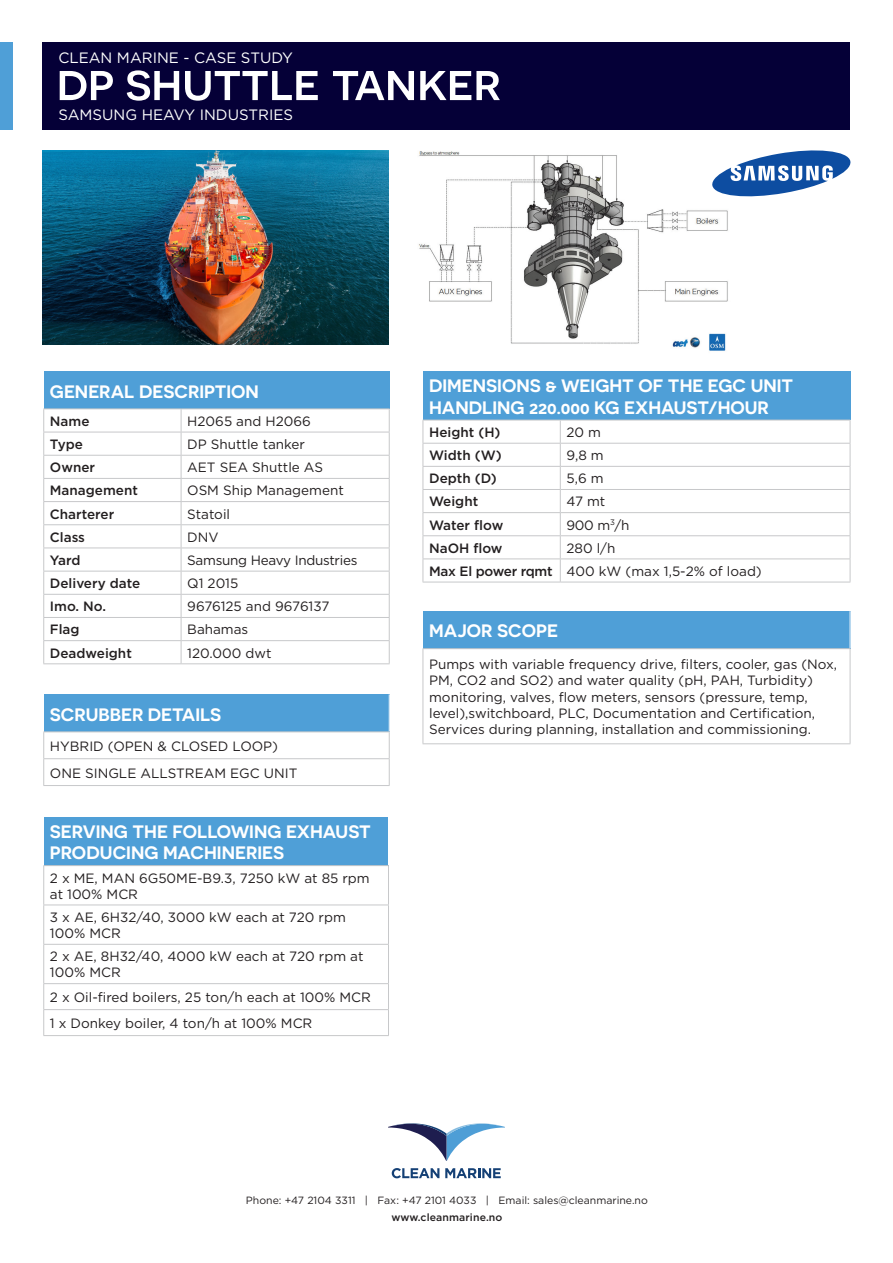
<style>
.page{position:relative;width:893px;height:1263px;background:#fff}
.page>*{position:absolute;margin:0;border:0;box-sizing:border-box;transform-origin:0 0}
.t1{font:500 51.9px "Novecentosanswide";letter-spacing:-.02em;color:#fff}
.t2{font:600 18px/21.6px "Novecentosanswide";color:#fff}
.t3{font:15px "Gotham";color:#fff}
.t4{font:13.5px/16.2px "Gotham";color:#231f20}
.t5{font:500 13.5px "Gotham";color:#231f20}
.t6{font:13.5px "Gotham";letter-spacing:-.02em;color:#231f20}
.t7{font:500 13.5px "Gotham";letter-spacing:-.02em;color:#231f20}
.t8{font:10.5px "Gotham";color:#231f20}
.t9{font:500 10.5px "Gotham";letter-spacing:.01em;color:#231f20}
</style>
<div class="page">
<div style="left:0;top:43px;width:13px;height:87px;background:#4f9fd7"></div>
<div style="left:43px;top:43px;width:807px;height:87px;background:#050037"></div>
<div style="left:44px;top:371px;width:345px;height:38px;background:#4f9fd7"></div>
<hr style="left:43px;top:432px;width:138px;height:1px;background:#c7c8ca">
<hr style="left:181px;top:432px;width:209px;height:1px;background:#c7c8ca">
<hr style="left:43px;top:455px;width:138px;height:1px;background:#c7c8ca">
<hr style="left:181px;top:455px;width:209px;height:1px;background:#c7c8ca">
<hr style="left:43px;top:478px;width:138px;height:1px;background:#c7c8ca">
<hr style="left:181px;top:478px;width:209px;height:1px;background:#c7c8ca">
<hr style="left:43px;top:501px;width:138px;height:1px;background:#c7c8ca">
<hr style="left:181px;top:501px;width:209px;height:1px;background:#c7c8ca">
<hr style="left:43px;top:524px;width:138px;height:1px;background:#c7c8ca">
<hr style="left:181px;top:524px;width:209px;height:1px;background:#c7c8ca">
<hr style="left:43px;top:548px;width:138px;height:1px;background:#c7c8ca">
<hr style="left:181px;top:548px;width:209px;height:1px;background:#c7c8ca">
<hr style="left:43px;top:571px;width:138px;height:1px;background:#c7c8ca">
<hr style="left:181px;top:571px;width:209px;height:1px;background:#c7c8ca">
<hr style="left:43px;top:594px;width:138px;height:1px;background:#c7c8ca">
<hr style="left:181px;top:594px;width:209px;height:1px;background:#c7c8ca">
<hr style="left:43px;top:617px;width:138px;height:1px;background:#c7c8ca">
<hr style="left:181px;top:617px;width:209px;height:1px;background:#c7c8ca">
<hr style="left:43px;top:640px;width:138px;height:1px;background:#c7c8ca">
<hr style="left:181px;top:640px;width:209px;height:1px;background:#c7c8ca">
<svg style="left:181px;top:409px;width:1px;height:254px"></svg>
<hr style="left:43px;top:663px;width:138px;height:1px;background:#c7c8ca">
<hr style="left:181px;top:663px;width:209px;height:1px;background:#c7c8ca">
<hr style="left:43px;top:408px;width:138px;height:1px;background:#c7c8ca">
<hr style="left:181px;top:408px;width:209px;height:1px;background:#c7c8ca">
<svg style="left:43px;top:409px;width:1px;height:254px"></svg>
<svg style="left:389px;top:409px;width:1px;height:254px"></svg>
<div style="left:44px;top:817px;width:344px;height:49px;background:#4f9fd7"></div>
<hr style="left:388px;top:866px;width:1px;height:38px;background:#c7c8ca">
<hr style="left:43px;top:904px;width:346px;height:1px;background:#c7c8ca">
<hr style="left:388px;top:905px;width:1px;height:39px;background:#c7c8ca">
<hr style="left:43px;top:944px;width:346px;height:1px;background:#c7c8ca">
<hr style="left:388px;top:945px;width:1px;height:38px;background:#c7c8ca">
<hr style="left:43px;top:983px;width:346px;height:1px;background:#c7c8ca">
<hr style="left:43px;top:1009px;width:346px;height:1px;background:#c7c8ca">
<svg style="left:388px;top:984px;width:1px;height:51px"></svg>
<hr style="left:43px;top:1035px;width:346px;height:1px;background:#c7c8ca">
<hr style="left:43px;top:865px;width:346px;height:1px;background:#c7c8ca">
<hr style="left:43px;top:866px;width:1px;height:38px;background:#c7c8ca">
<hr style="left:43px;top:905px;width:1px;height:39px;background:#c7c8ca">
<hr style="left:43px;top:945px;width:1px;height:38px;background:#c7c8ca">
<svg style="left:43px;top:984px;width:1px;height:51px"></svg>
<div style="left:423px;top:611px;width:427px;height:38px;background:#4f9fd7"></div>
<hr style="left:850px;top:649px;width:1px;height:94px;background:#c7c8ca">
<hr style="left:423px;top:743px;width:427px;height:1px;background:#c7c8ca">
<hr style="left:423px;top:648px;width:427px;height:1px;background:#c7c8ca">
<hr style="left:423px;top:649px;width:1px;height:94px;background:#c7c8ca">
<div style="left:423px;top:371px;width:427px;height:49px;background:#4f9fd7"></div>
<svg style="left:424px;top:421px;width:426px;height:161px"></svg>
<hr style="left:423px;top:420px;width:137px;height:1px;background:#c7c8ca">
<hr style="left:560px;top:420px;width:290px;height:1px;background:#c7c8ca">
<hr style="left:423px;top:443px;width:137px;height:1px;background:#c7c8ca">
<hr style="left:560px;top:443px;width:290px;height:1px;background:#c7c8ca">
<hr style="left:423px;top:466px;width:137px;height:1px;background:#c7c8ca">
<hr style="left:560px;top:466px;width:290px;height:1px;background:#c7c8ca">
<hr style="left:423px;top:489px;width:137px;height:1px;background:#c7c8ca">
<hr style="left:560px;top:489px;width:290px;height:1px;background:#c7c8ca">
<hr style="left:423px;top:512px;width:137px;height:1px;background:#c7c8ca">
<hr style="left:560px;top:512px;width:290px;height:1px;background:#c7c8ca">
<hr style="left:423px;top:535px;width:137px;height:1px;background:#c7c8ca">
<hr style="left:560px;top:535px;width:290px;height:1px;background:#c7c8ca">
<hr style="left:423px;top:558px;width:137px;height:1px;background:#c7c8ca">
<svg style="left:423px;top:420px;width:1px;height:162px"></svg>
<hr style="left:560px;top:558px;width:290px;height:1px;background:#c7c8ca">
<svg style="left:560px;top:420px;width:1px;height:162px"></svg>
<svg style="left:850px;top:420px;width:1px;height:162px"></svg>
<hr style="left:423px;top:582px;width:137px;height:1px;background:#c7c8ca">
<hr style="left:560px;top:582px;width:290px;height:1px;background:#c7c8ca">
<div style="left:44px;top:694px;width:345px;height:38px;background:#4f9fd7"></div>
<hr style="left:43px;top:731px;width:347px;height:1px;background:#c7c8ca">
<svg style="left:43px;top:732px;width:347px;height:53px"></svg>
<hr style="left:43px;top:785px;width:347px;height:1px;background:#c7c8ca">
<img style="left:419px;top:151px;width:322px;height:200px">
<img style="left:43px;top:150px;width:345px;height:195px">
<svg style="left:392px;top:1168px;width:47px;height:10px"></svg>
<svg style="left:445px;top:1168px;width:56px;height:10px"></svg>
<svg style="left:388px;top:1123px;width:117px;height:38px"></svg>
<svg style="left:712px;top:150px;width:138px;height:46px"></svg>
<p class="t3" style="left:58px;top:49px;width:236px">CLEAN MARINE - CASE STUDY</p>
<p class="t1" style="left:56px;top:51px;width:447px">dp shuttle tanker</p>
<p class="t3" style="left:58px;top:105px;width:236px">SAMSUNG HEAVY INDUSTRIES</p>
<p class="t2" style="left:50px;top:380px;width:211px">GENERAL DESCRIPTION</p>
<p class="t5" style="left:50px;top:412px;width:41px">Name</p>
<p class="t4" style="left:187px;top:413px;width:125px">H2065 and H2066</p>
<p class="t5" style="left:50px;top:435px;width:35px">Type</p>
<p class="t4" style="left:187px;top:436px;width:119px">DP Shuttle tanker</p>
<p class="t5" style="left:50px;top:459px;width:47px">Owner</p>
<p class="t4" style="left:187px;top:459px;width:137px">AET SEA Shuttle AS</p>
<p class="t5" style="left:50px;top:482px;width:90px">Management</p>
<p class="t4" style="left:187px;top:482px;width:158px">OSM Ship Management</p>
<p class="t5" style="left:50px;top:505px;width:66px">Charterer</p>
<p class="t4" style="left:187px;top:505px;width:44px">Statoil</p>
<p class="t5" style="left:50px;top:528px;width:37px">Class</p>
<p class="t4" style="left:187px;top:529px;width:33px">DNV</p>
<p class="t5" style="left:50px;top:551px;width:32px">Yard</p>
<p class="t6" style="left:187px;top:551px;width:172px">Samsung Heavy Industries</p>
<p class="t5" style="left:50px;top:574px;width:92px">Delivery date</p>
<p class="t4" style="left:187px;top:575px;width:53px">Q1 2015</p>
<p class="t5" style="left:50px;top:598px;width:58px">Imo. No.</p>
<p class="t4" style="left:187px;top:598px;width:144px">9676125 and 9676137</p>
<p class="t5" style="left:50px;top:621px;width:31px">Flag</p>
<p class="t4" style="left:187px;top:621px;width:63px">Bahamas</p>
<p class="t5" style="left:50px;top:644px;width:83px">Deadweight</p>
<p class="t4" style="left:187px;top:644px;width:86px">120.000 dwt</p>
<p class="t2" style="left:50px;top:703px;width:173px">SCRUBBER DETAILS</p>
<p class="t4" style="left:50px;top:737px;width:230px">HYBRID (OPEN &amp; CLOSED LOOP)</p>
<p class="t4" style="left:50px;top:764px;width:249px">ONE SINGLE ALLSTREAM EGC UNIT</p>
<p class="t2" style="left:50px;top:820px;width:323px">SERVING THE FOLLOWING EXHAUST<br>PRODUCING MACHINERIES</p>
<p class="t4" style="left:50px;top:869px;width:321px">2 x ME, MAN 6G50ME-B9.3, 7250 kW at 85 rpm at 100% MCR</p>
<p class="t4" style="left:50px;top:909px;width:297px">3 x AE, 6H32/40, 3000 kW each at 720 rpm<br>100% MCR</p>
<p class="t4" style="left:50px;top:948px;width:315px">2 x AE, 8H32/40, 4000 kW each at 720 rpm at<br>100% MCR</p>
<p class="t4" style="left:50px;top:989px;width:322px">2 x Oil-fired boilers, 25 ton/h each at 100% MCR</p>
<p class="t4" style="left:50px;top:1015px;width:264px">1 x Donkey boiler, 4 ton/h at 100% MCR</p>
<p class="t2" style="left:429px;top:375px;width:366px">DIMENSIONS &amp; WEIGHT OF THE EGC UNIT<br>HANDLING 220.000 KG EXHAUST/HOUR</p>
<p class="t5" style="left:429px;top:423px;width:73px">Height (H)</p>
<p class="t4" style="left:566px;top:424px;width:36px">20 m</p>
<p class="t5" style="left:429px;top:447px;width:74px">Width (W)</p>
<p class="t4" style="left:566px;top:447px;width:39px">9,8 m</p>
<p class="t5" style="left:429px;top:470px;width:69px">Depth (D)</p>
<p class="t4" style="left:566px;top:470px;width:39px">5,6 m</p>
<p class="t5" style="left:429px;top:493px;width:51px">Weight</p>
<p class="t4" style="left:566px;top:493px;width:40px">47 mt</p>
<p class="t5" style="left:429px;top:516px;width:76px">Water flow</p>
<p class="t4" style="left:566px;top:516px;width:65px">900 m<sup>3</sup>/h</p>
<p class="t5" style="left:429px;top:539px;width:75px">NaOH flow</p>
<p class="t4" style="left:566px;top:540px;width:51px">280 l/h</p>
<p class="t7" style="left:429px;top:562px;width:125px">Max El power rqmt</p>
<p class="t4" style="left:566px;top:563px;width:197px">400 kW (max 1,5-2% of load)</p>
<p class="t2" style="left:429px;top:620px;width:130px">MAJOR SCOPE</p>
<p class="t4" style="left:429px;top:656px;width:410px">Pumps with variable frequency drive, filters, cooler, gas (Nox, PM, CO2 and SO2) and water quality (pH, PAH, Turbidity) monitoring, valves, flow meters, sensors (pressure, temp, level),switchboard, PLC, Documentation and Certification, Services during planning, installation and commissioning.</p>
<p class="t8" style="left:246px;top:1194px;width:403px">Phone: +47 2104 3311 | Fax: +47 2101 4033 | Email: sales@cleanmarine.no</p>
<p class="t9" style="left:391px;top:1210px;width:113px">www.cleanmarine.no</p>
</div>
